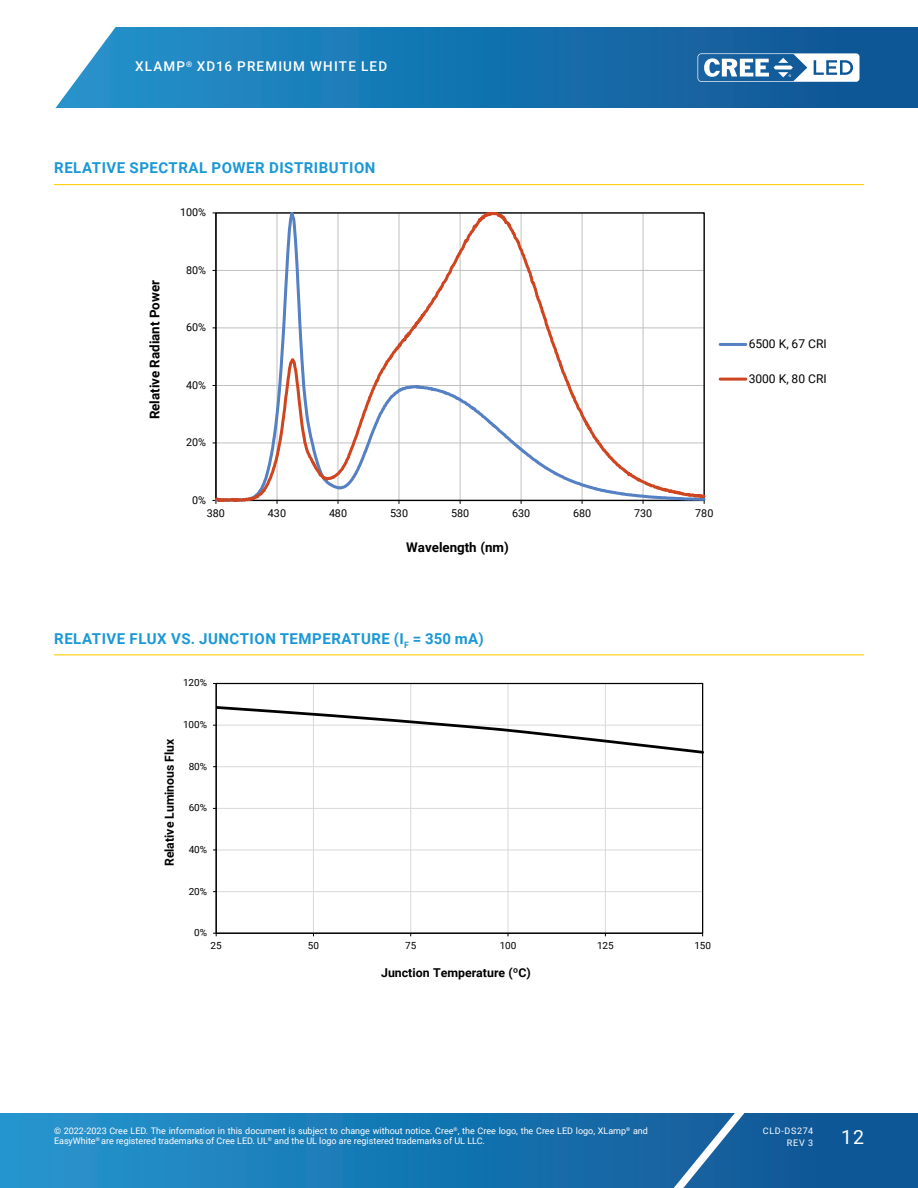
<style>
.page{position:relative;width:918px;height:1188px;background:#fff}
.page>*{position:absolute;margin:0;border:0;box-sizing:border-box;transform-origin:0 0}
.t1{font:19.5px "Roboto";color:#fff}
.Section_heading_with{font:700 15px "Roboto";letter-spacing:.035em;color:#1a98d6}
.t2{font:500 13.5px "Roboto";letter-spacing:.085em;color:#fff}
.t3{font:700 13.35px "Roboto";color:#000}
.t4{font:700 12.3px "Roboto";color:#000}
.t5{font:700 12.15px "Roboto";color:#000}
.t6{font:12px "Roboto";color:#000}
.t7{font:10.8px "Roboto";letter-spacing:-.005em;color:#000}
.t8{font:9.9px "Roboto";letter-spacing:-.01em;color:#000}
.t9{font:9px/10.8px "Roboto";color:#fff}
.t10{font:9px/12px "Roboto";letter-spacing:.085em;color:#fff;text-align:right}
</style>
<div class="page">
<svg style="left:0;top:1113px;width:918px;height:75px;background:#1876b2"></svg>
<svg style="left:644px;top:1113px;width:117px;height:75px;background:#296da6"></svg>
<svg style="left:55px;top:27px;width:863px;height:81px;background:#2078b2"></svg>
<svg style="left:698px;top:53px;width:162px;height:29px"></svg>
<hr style="left:54px;top:184px;width:810px;height:1px;background:#fece08">
<hr style="left:54px;top:654px;width:810px;height:1px;background:#fece08">
<svg style="left:216px;top:213px;width:489px;height:288px"></svg>
<hr style="left:720px;top:343px;width:26px;height:3px;background:#5580c3">
<hr style="left:720px;top:378px;width:26px;height:3px;background:#cf4520">
<hr style="left:216px;top:891px;width:487px;height:1px;background:#d9d9d9">
<hr style="left:216px;top:849px;width:487px;height:1px;background:#d9d9d9">
<hr style="left:216px;top:808px;width:487px;height:1px;background:#d9d9d9">
<hr style="left:216px;top:766px;width:487px;height:1px;background:#d9d9d9">
<hr style="left:313px;top:684px;width:1px;height:249px;background:#d9d9d9">
<hr style="left:410px;top:684px;width:1px;height:249px;background:#d9d9d9">
<hr style="left:508px;top:684px;width:1px;height:249px;background:#d9d9d9">
<hr style="left:605px;top:684px;width:1px;height:249px;background:#d9d9d9">
<hr style="left:216px;top:684px;width:1px;height:249px;background:#000">
<hr style="left:216px;top:933px;width:487px;height:1px;background:#000">
<svg style="left:213px;top:704px;width:491px;height:51px"></svg>
<h3 class="t2" style="left:135px;top:57px;width:253px">XLAMP<sup>®</sup> XD16 PREMIUM WHITE LED</h3>
<p class="Section_heading_with" style="left:54px;top:157px;width:323px">RELATIVE SPECTRAL POWER DISTRIBUTION</p>
<p class="t7" style="left:180px;top:205px;width:27px">100%</p>
<p class="t3" style="left:145px;top:419px;width:141px;rotate:-90deg">Relative Radiant Power</p>
<p class="t7" style="left:186px;top:262px;width:21px">80%</p>
<p class="t7" style="left:186px;top:320px;width:21px">60%</p>
<p class="t7" style="left:186px;top:377px;width:21px">40%</p>
<p class="t7" style="left:186px;top:435px;width:21px">20%</p>
<p class="t7" style="left:192px;top:492px;width:15px">0%</p>
<p class="t7" style="left:207px;top:506px;width:20px">380</p>
<p class="t7" style="left:268px;top:506px;width:20px">430</p>
<p class="t7" style="left:329px;top:506px;width:20px">480</p>
<p class="t7" style="left:390px;top:506px;width:20px">530</p>
<p class="t7" style="left:451px;top:506px;width:20px">580</p>
<p class="t7" style="left:512px;top:506px;width:20px">630</p>
<p class="t7" style="left:573px;top:506px;width:20px">680</p>
<p class="t7" style="left:634px;top:506px;width:20px">730</p>
<p class="t7" style="left:695px;top:506px;width:20px">780</p>
<p class="t3" style="left:406px;top:537px;width:104px">Wavelength (nm)</p>
<p class="Section_heading_with" style="left:54px;top:628px;width:431px">RELATIVE FLUX VS. JUNCTION TEMPERATURE (I<sub>F</sub> = 350 mA)</p>
<p class="t8" style="left:183px;top:676px;width:26px">120%</p>
<p class="t4" style="left:161px;top:866px;width:129px;rotate:-90deg">Relative Luminous Flux</p>
<p class="t8" style="left:183px;top:718px;width:26px">100%</p>
<p class="t8" style="left:189px;top:759px;width:20px">80%</p>
<p class="t8" style="left:189px;top:801px;width:20px">60%</p>
<p class="t8" style="left:189px;top:842px;width:20px">40%</p>
<p class="t8" style="left:189px;top:884px;width:20px">20%</p>
<p class="t8" style="left:194px;top:926px;width:14px">0%</p>
<p class="t8" style="left:211px;top:938px;width:13px">25</p>
<p class="t8" style="left:308px;top:938px;width:13px">50</p>
<p class="t8" style="left:405px;top:938px;width:13px">75</p>
<p class="t8" style="left:500px;top:938px;width:18px">100</p>
<p class="t8" style="left:597px;top:938px;width:18px">125</p>
<p class="t8" style="left:694px;top:938px;width:18px">150</p>
<p class="t5" style="left:381px;top:964px;width:151px">Junction Temperature (ºC)</p>
<p class="t6" style="left:749px;top:335px;width:80px">6500 K, 67 CRI</p>
<p class="t6" style="left:749px;top:370px;width:80px">3000 K, 80 CRI</p>
<p class="t9" style="left:54px;top:1125px;width:596px">© 2022-2023 Cree LED. The information in this document is subject to change without notice. Cree<sup>®</sup>, the Cree logo, the Cree LED logo, XLamp<sup>®</sup> and<br>EasyWhite<sup>®</sup> are registered trademarks of Cree LED. UL<sup>®</sup> and the UL logo are registered trademarks of UL LLC.</p>
<p class="t10" style="left:763px;top:1124px;width:52px">CLD-DS274<br>REV 3</p>
<h1 class="t1" style="left:841px;top:1123px;width:24px">12</h1>
</div>
